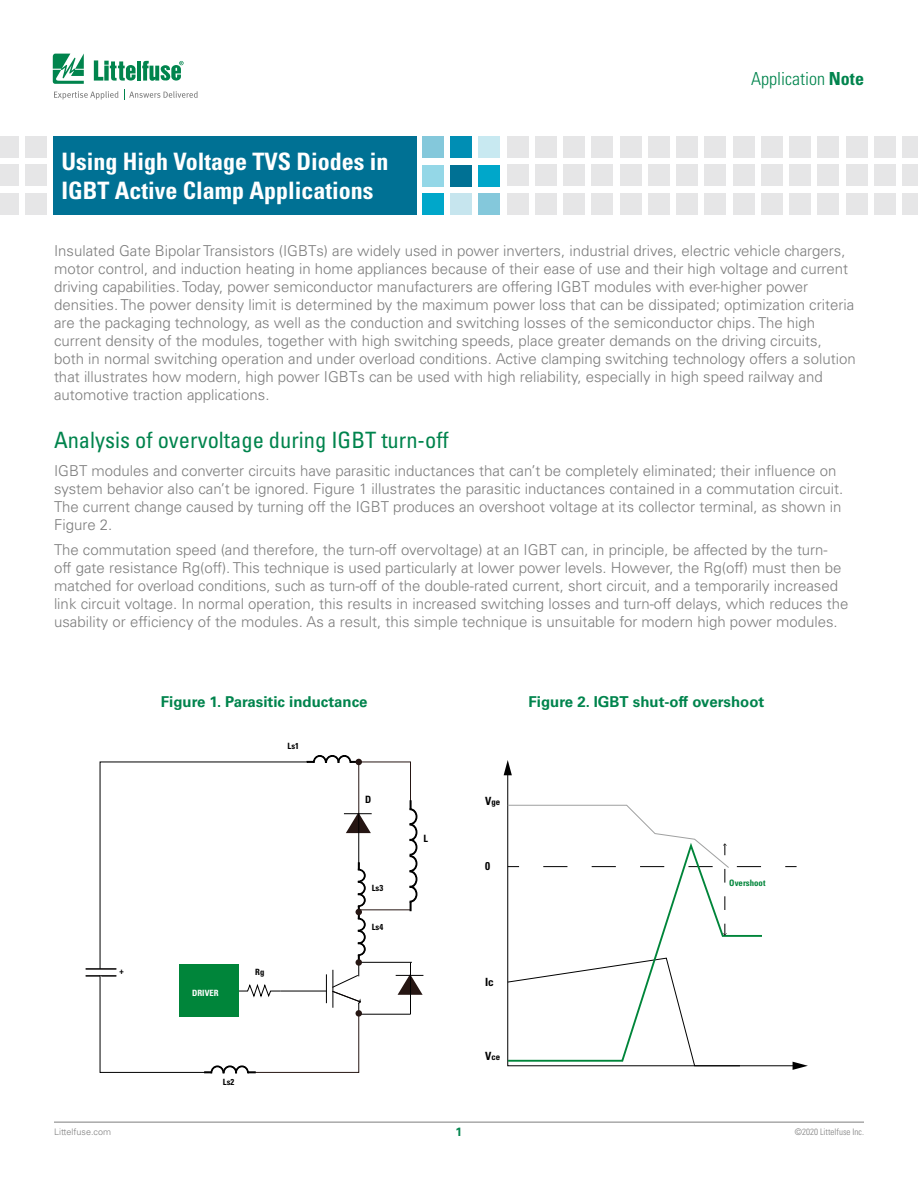
<style>
.page{position:relative;width:918px;height:1188px;background:#fff}
.page>*{position:absolute;margin:0;border:0;box-sizing:border-box;transform-origin:0 0}
.t1{font:700 condensed 24px/28.8px "Univers LT Std";color:#fff}
.t2{font:condensed 22.5px "Univers LT Std";color:#00844d}
.t3{font:300 condensed 18px "Univers LT Std";color:#00844d}
.t4{font:300 15px/18px "Univers LT Std";color:#7d7d7d}
.t5{font:700 15px "Univers LT Std";color:#00844d}
.t6{font:700 12px "Univers LT Std";color:#00844d}
.t7{font:700 condensed 11.4px "Univers LT Std";color:#000}
.t8{font:700 condensed 10.05px "Univers LT Std";color:#000}
.t9{font:300 condensed 9px "Univers LT Std";color:#7d7d7d}
.t10{font:300 9px "Univers LT Std";color:#7d7d7d}
.t11{font:700 condensed 8.85px "Univers LT Std";color:#00853a}
.t12{font:700 condensed 8.85px "Univers LT Std";color:#000}
.t13{font:700 condensed 8.55px "Univers LT Std";color:#000}
.t14{font:700 condensed 8.55px "Univers LT Std";color:#fff}
.s1{font-weight:700}
.s2{font-size:11.4px}
.s3{font-stretch:normal}
</style>
<div class="page">
<svg style="left:53px;top:54px;width:31px;height:30px"></svg>
<hr style="left:137px;top:61px;width:4px;height:20px;background:#00844d">
<svg style="left:142px;top:61px;width:42px;height:20px"></svg>
<svg style="left:94px;top:60px;width:42px;height:21px"></svg>
<svg style="left:54px;top:91px;width:64px;height:9px"></svg>
<svg style="left:124px;top:90px;width:74px;height:10px"></svg>
<div style="left:53px;top:136px;width:363px;height:78px;background:#007194"></div>
<div style="left:25px;top:136px;width:22px;height:22px;background:#e6e6e7"></div>
<div style="left:25px;top:165px;width:22px;height:21px;background:#e6e6e7"></div>
<div style="left:25px;top:193px;width:22px;height:21px;background:#e6e6e7"></div>
<div style="left:0;top:136px;width:18px;height:22px;background:#e6e6e7"></div>
<div style="left:0;top:165px;width:18px;height:21px;background:#e6e6e7"></div>
<div style="left:0;top:193px;width:18px;height:21px;background:#e6e6e7"></div>
<div style="left:422px;top:136px;width:22px;height:22px;background:#84c8db"></div>
<div style="left:422px;top:165px;width:22px;height:22px;background:#94d7e7"></div>
<div style="left:422px;top:193px;width:22px;height:22px;background:#00a7ca"></div>
<div style="left:450px;top:136px;width:22px;height:22px;background:#008eb4"></div>
<div style="left:450px;top:165px;width:22px;height:22px;background:#007194"></div>
<div style="left:450px;top:193px;width:22px;height:22px;background:#c6e5ee"></div>
<div style="left:478px;top:136px;width:22px;height:22px;background:#c8e9f1"></div>
<div style="left:478px;top:165px;width:22px;height:22px;background:#00a7ca"></div>
<div style="left:478px;top:193px;width:22px;height:22px;background:#84c8db"></div>
<div style="left:507px;top:136px;width:21px;height:22px;background:#e6e6e7"></div>
<div style="left:507px;top:165px;width:21px;height:21px;background:#e6e6e7"></div>
<div style="left:507px;top:193px;width:21px;height:21px;background:#e6e6e7"></div>
<div style="left:535px;top:136px;width:22px;height:22px;background:#e6e6e7"></div>
<div style="left:535px;top:165px;width:22px;height:21px;background:#e6e6e7"></div>
<div style="left:535px;top:193px;width:22px;height:21px;background:#e6e6e7"></div>
<div style="left:563px;top:136px;width:22px;height:22px;background:#e6e6e7"></div>
<div style="left:563px;top:165px;width:22px;height:21px;background:#e6e6e7"></div>
<div style="left:563px;top:193px;width:22px;height:21px;background:#e6e6e7"></div>
<div style="left:591px;top:136px;width:22px;height:22px;background:#e6e6e7"></div>
<div style="left:591px;top:165px;width:22px;height:21px;background:#e6e6e7"></div>
<div style="left:591px;top:193px;width:22px;height:21px;background:#e6e6e7"></div>
<div style="left:620px;top:136px;width:21px;height:22px;background:#e6e6e7"></div>
<div style="left:620px;top:165px;width:21px;height:21px;background:#e6e6e7"></div>
<div style="left:620px;top:193px;width:21px;height:21px;background:#e6e6e7"></div>
<div style="left:648px;top:136px;width:22px;height:22px;background:#e6e6e7"></div>
<div style="left:648px;top:165px;width:22px;height:21px;background:#e6e6e7"></div>
<div style="left:648px;top:193px;width:22px;height:21px;background:#e6e6e7"></div>
<div style="left:676px;top:136px;width:22px;height:22px;background:#e6e6e7"></div>
<div style="left:676px;top:165px;width:22px;height:21px;background:#e6e6e7"></div>
<div style="left:676px;top:193px;width:22px;height:21px;background:#e6e6e7"></div>
<div style="left:704px;top:136px;width:22px;height:22px;background:#e6e6e7"></div>
<div style="left:704px;top:165px;width:22px;height:21px;background:#e6e6e7"></div>
<div style="left:704px;top:193px;width:22px;height:21px;background:#e6e6e7"></div>
<div style="left:733px;top:136px;width:21px;height:22px;background:#e6e6e7"></div>
<div style="left:733px;top:165px;width:21px;height:21px;background:#e6e6e7"></div>
<div style="left:733px;top:193px;width:21px;height:21px;background:#e6e6e7"></div>
<div style="left:761px;top:136px;width:22px;height:22px;background:#e6e6e7"></div>
<div style="left:761px;top:165px;width:22px;height:21px;background:#e6e6e7"></div>
<div style="left:761px;top:193px;width:22px;height:21px;background:#e6e6e7"></div>
<div style="left:789px;top:136px;width:22px;height:22px;background:#e6e6e7"></div>
<div style="left:789px;top:165px;width:22px;height:21px;background:#e6e6e7"></div>
<div style="left:789px;top:193px;width:22px;height:21px;background:#e6e6e7"></div>
<div style="left:817px;top:136px;width:22px;height:22px;background:#e6e6e7"></div>
<div style="left:817px;top:165px;width:22px;height:21px;background:#e6e6e7"></div>
<div style="left:817px;top:193px;width:22px;height:21px;background:#e6e6e7"></div>
<div style="left:846px;top:136px;width:21px;height:22px;background:#e6e6e7"></div>
<div style="left:846px;top:165px;width:21px;height:21px;background:#e6e6e7"></div>
<div style="left:846px;top:193px;width:21px;height:21px;background:#e6e6e7"></div>
<div style="left:874px;top:136px;width:22px;height:22px;background:#e6e6e7"></div>
<div style="left:874px;top:165px;width:22px;height:21px;background:#e6e6e7"></div>
<div style="left:874px;top:193px;width:22px;height:21px;background:#e6e6e7"></div>
<div style="left:902px;top:136px;width:16px;height:22px;background:#e6e6e7"></div>
<div style="left:902px;top:165px;width:16px;height:21px;background:#e6e6e7"></div>
<div style="left:902px;top:193px;width:16px;height:21px;background:#e6e6e7"></div>
<hr style="left:54px;top:1122px;width:810px;height:1px;background:#7d7d7d">
<hr style="left:86px;top:969px;width:30px;height:1px;background:#000">
<hr style="left:86px;top:976px;width:30px;height:1px;background:#000">
<svg style="left:99px;top:755px;width:324px;height:318px"></svg>
<hr style="left:410px;top:962px;width:1px;height:52px;background:#000">
<svg style="left:504px;top:760px;width:8px;height:15px"></svg>
<svg style="left:793px;top:1062px;width:15px;height:8px"></svg>
<svg style="left:785px;top:866px;width:12px;height:1px"></svg>
<svg style="left:507px;top:917px;width:255px;height:146px"></svg>
<svg style="left:507px;top:805px;width:255px;height:112px"></svg>
<svg style="left:723px;top:924px;width:4px;height:12px"></svg>
<h1 class="t1" style="left:61px;top:147px;width:329px">Using High Voltage TVS Diodes in<br>IGBT Active Clamp Applications</h1>
<p class="t3" style="left:751px;top:68px;width:114px">Application <span class="s1">Note</span></p>
<p class="t4" style="left:54px;top:242px;width:803px">Insulated Gate Bipolar Transistors (IGBTs) are widely used in power inverters, industrial drives, electric vehicle chargers, motor control, and induction heating in home appliances because of their ease of use and their high voltage and current driving capabilities. Today, power semiconductor manufacturers are offering IGBT modules with ever-higher power densities. The power density limit is determined by the maximum power loss that can be dissipated; optimization criteria are the packaging technology, as well as the conduction and switching losses of the semiconductor chips. The high current density of the modules, together with high switching speeds, place greater demands on the driving circuits,<br>both in normal switching operation and under overload conditions. Active clamping switching technology offers a solution that illustrates how modern, high power IGBTs can be used with high reliability, especially in high speed railway and automotive traction applications.</p>
<h2 class="t2" style="left:54px;top:425px;width:396px">Analysis of overvoltage during IGBT turn-off</h2>
<p class="t4" style="left:54px;top:462px;width:791px">IGBT modules and converter circuits have parasitic inductances that can’t be completely eliminated; their influence on system behavior also can’t be ignored. Figure 1 illustrates the parasitic inductances contained in a commutation circuit.<br>The current change caused by turning off the IGBT produces an overshoot voltage at its collector terminal, as shown in Figure 2.</p>
<p class="t4" style="left:54px;top:540px;width:796px">The commutation speed (and therefore, the turn-off overvoltage) at an IGBT can, in principle, be affected by the turn&shy;off gate resistance Rg(off). This technique is used particularly at lower power levels. However, the Rg(off) must then be matched for overload conditions, such as turn-off of the double-rated current, short circuit, and a temporarily increased link circuit voltage. In normal operation, this results in increased switching losses and turn-off delays, which reduces the usability or efficiency of the modules. As a result, this simple technique is unsuitable for modern high power modules.</p>
<p class="t5" style="left:161px;top:693px;width:208px">Figure 1. Parasitic inductance</p>
<p class="t5" style="left:529px;top:693px;width:237px">Figure 2. IGBT shut-off overshoot</p>
<p class="t13" style="left:119px;top:966px;width:6px">+</p>
<p class="t13" style="left:288px;top:741px;width:13px">Ls1</p>
<p class="t14" style="left:192px;top:987px;width:28px">DRIVER</p>
<p class="t13" style="left:255px;top:967px;width:11px">Rg</p>
<p class="t13" style="left:223px;top:1077px;width:13px">Ls2</p>
<p class="t8" style="left:365px;top:793px;width:8px">D</p>
<p class="t13" style="left:372px;top:883px;width:13px">Ls3</p>
<p class="t13" style="left:372px;top:922px;width:13px">Ls4</p>
<p class="t8" style="left:423px;top:832px;width:6px">L</p>
<p class="t12" style="left:485px;top:797px;width:17px"><span class="s2">V</span>ge</p>
<p class="t7" style="left:485px;top:859px;width:7px">0</p>
<p class="t7" style="left:485px;top:975px;width:10px">Ic</p>
<p class="t12" style="left:485px;top:1052px;width:17px"><span class="s2">V</span>ce</p>
<p class="t11" style="left:729px;top:877px;width:38px">Overshoot</p>
<p class="t6" style="left:456px;top:1125px;width:8px">1</p>
<p class="t10" style="left:54px;top:1126px;width:59px">Littelfuse.com</p>
<p class="t9" style="left:795px;top:1126px;width:71px"><span class="s3">©</span>2020 Littelfuse Inc.</p>
</div>
